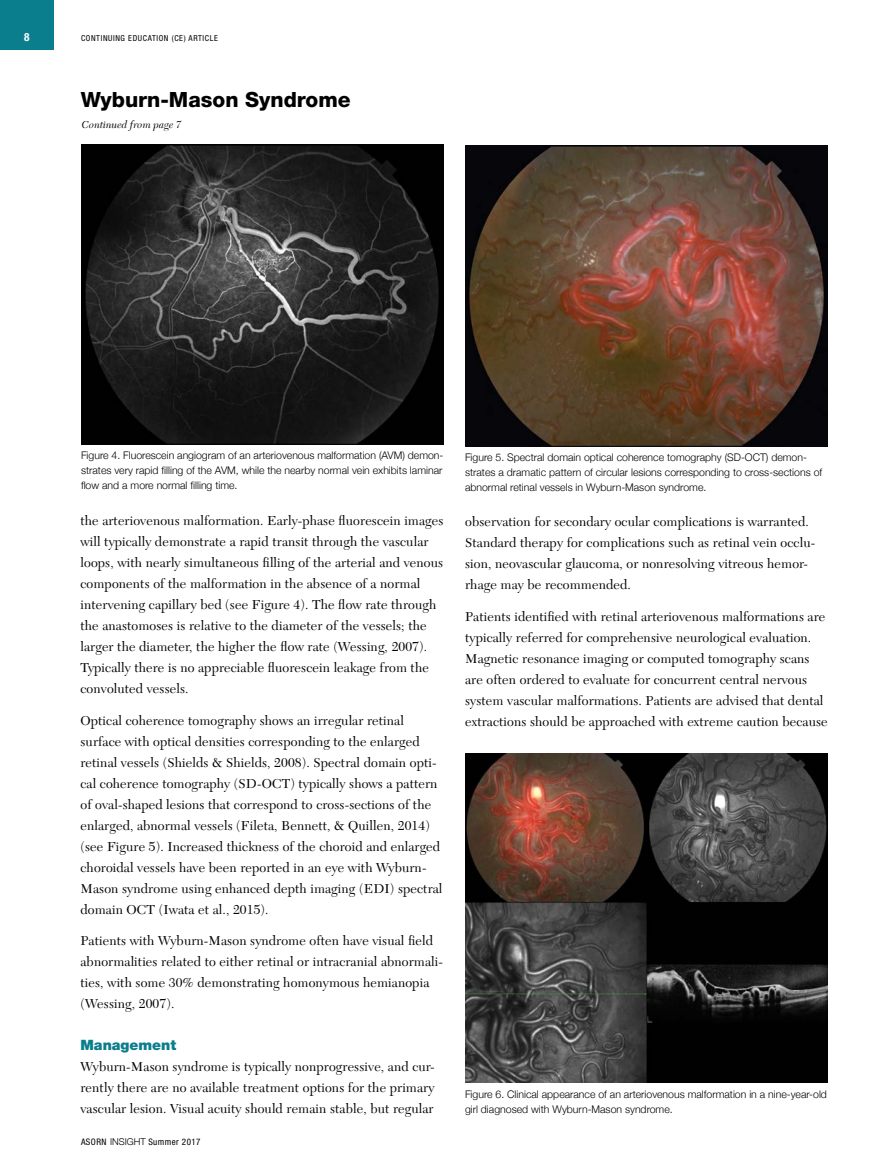
<style>
.page{position:relative;width:891px;height:1175px;background:#fff}
.page>*{position:absolute;margin:0;border:0;box-sizing:border-box;transform-origin:0 0}
.t1{font:800 21px "Helvetica Neue";color:#000}
.t2{font:900 14.25px "Helvetica Neue";color:#0a7e8c}
.t3{font:13.5px/21px "New Caledonia";letter-spacing:.01em;color:#000}
.t4{font:700 condensed 11.25px "Helvetica Neue";color:#fff}
.t5{font:300 10.5px/15px "Helvetica Neue";color:#000}
.t6{font:italic 10.5px "New Caledonia";color:#000}
.t7{font:condensed 9px "Helvetica Neue";letter-spacing:.05em;color:#000}
.t8{font:condensed 8.25px "Helvetica Neue";letter-spacing:.075em;color:#000}
.s1{font-weight:300;font-stretch:normal;font-size:9.45px}
</style>
<div class="page">
<div style="left:0;top:0;width:54px;height:50px;background:#0a7e8c"></div>
<img style="left:465px;top:146px;width:363px;height:300px">
<img style="left:465px;top:753px;width:363px;height:329px">
<img style="left:81px;top:144px;width:363px;height:300px">
<p class="t4" style="left:24px;top:30px;width:7px">8</p>
<p class="t8" style="left:81px;top:33px;width:138px">CONTINUING EDUCATION (CE) ARTICLE</p>
<h1 class="t1" style="left:81px;top:87px;width:271px">Wyburn-Mason Syndrome</h1>
<p class="t6" style="left:82px;top:119px;width:101px">Continued from page 7</p>
<p class="t5" style="left:81px;top:447px;width:364px;text-align:justify">Figure 4. Fluorescein angiogram of an arteriovenous malformation (AVM) demon&shy;strates very rapid filling of the AVM, while the nearby normal vein exhibits laminar flow and a more normal filling time.</p>
<p class="t3" style="left:81px;top:510px;width:364px">the arteriovenous malformation. Early-phase fluorescein images will typically demonstrate a rapid transit through the vascular loops, with nearly simultaneous filling of the arterial and venous components of the malformation in the absence of a normal intervening capillary bed (see Figure 4). The flow rate through the anastomoses is relative to the diameter of the vessels; the larger the diameter, the higher the flow rate (Wessing, 2007).<br>Typically there is no appreciable fluorescein leakage from the convoluted vessels.</p>
<p class="t3" style="left:81px;top:710px;width:363px">Optical coherence tomography shows an irregular retinal surface with optical densities corresponding to the enlarged retinal vessels (Shields &amp; Shields, 2008). Spectral domain opti&shy;cal coherence tomography (SD-OCT) typically shows a pattern of oval-shaped lesions that correspond to cross-sections of the enlarged, abnormal vessels (Fileta, Bennett, &amp; Quillen, 2014) (see Figure 5). Increased thickness of the choroid and enlarged choroidal vessels have been reported in an eye with Wyburn-Mason syndrome using enhanced depth imaging (EDI) spectral domain OCT (Iwata et al., 2015).</p>
<p class="t3" style="left:81px;top:930px;width:364px">Patients with Wyburn-Mason syndrome often have visual field abnormalities related to either retinal or intracranial abnormali&shy;ties, with some 30% demonstrating homonymous hemianopia (Wessing, 2007).</p>
<p class="t2" style="left:81px;top:1036px;width:97px">Management</p>
<p class="t3" style="left:81px;top:1056px;width:356px;text-align:justify">Wyburn-Mason syndrome is typically nonprogressive, and cur&shy;rently there are no available treatment options for the primary vascular lesion. Visual acuity should remain stable, but regular</p>
<p class="t7" style="left:81px;top:1136px;width:121px">ASORN <span class="s1">INSIGHT</span> Summer 2017</p>
<p class="t5" style="left:465px;top:449px;width:359px">Figure 5. Spectral domain optical coherence tomography (SD-OCT) demon&shy;strates a dramatic pattern of circular lesions corresponding to cross-sections of abnormal retinal vessels in Wyburn-Mason syndrome.</p>
<p class="t3" style="left:465px;top:511px;width:352px">observation for secondary ocular complications is warranted.<br>Standard therapy for complications such as retinal vein occlu&shy;sion, neovascular glaucoma, or nonresolving vitreous hemor&shy;rhage may be recommended.</p>
<p class="t3" style="left:465px;top:606px;width:364px">Patients identified with retinal arteriovenous malformations are typically referred for comprehensive neurological evaluation.<br>Magnetic resonance imaging or computed tomography scans are often ordered to evaluate for concurrent central nervous system vascular malformations. Patients are advised that dental extractions should be approached with extreme caution because</p>
<p class="t5" style="left:465px;top:1085px;width:363px">Figure 6. Clinical appearance of an arteriovenous malformation in a nine-year-old girl diagnosed with Wyburn-Mason syndrome.</p>
</div>
